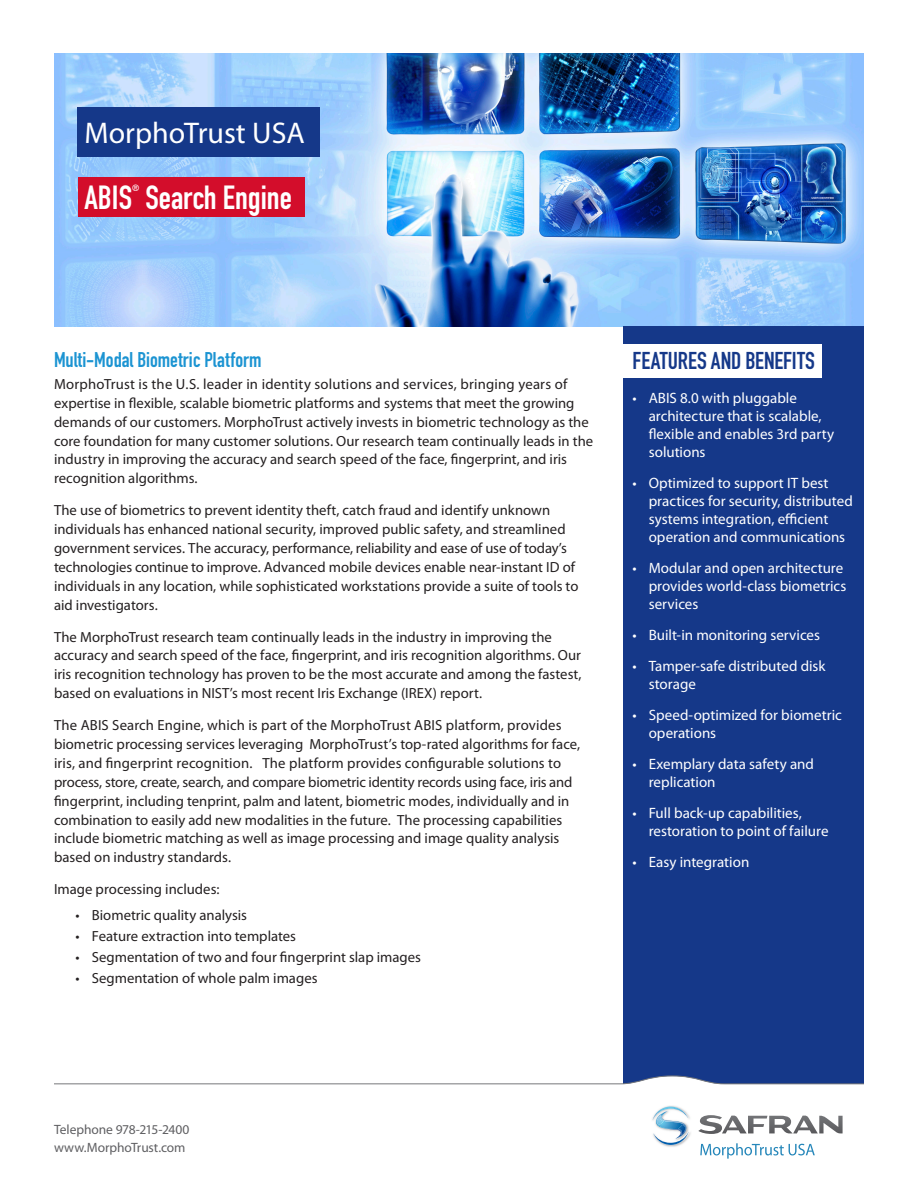
<style>
.page{position:relative;width:918px;height:1188px;background:#fff}
.page>*{position:absolute;margin:0;border:0;box-sizing:border-box;transform-origin:0 0}
.t1{font:33px "DIN Engschrift Std";color:#fff}
.t2{font:30px "Myriad Pro";color:#fff}
.Sidebar_Text__Regula{font:24px "DIN Engschrift Std";color:#153889}
.heading2{font:21px "DIN Engschrift Std";color:#1c94d2}
.sidebar_bullet{font:15px/18px "Myriad Pro";color:#fff}
.text_bullet{font:14.7px/18.9px "Myriad Pro";color:#231f20}
.Table_Head__Bold_8_1{font:13.5px/18px "Myriad Pro";letter-spacing:-.005em;color:#5f5f62}
.t3{font:9px "DIN Engschrift Std";color:#fff}
</style>
<div class="page">
<img style="left:54px;top:53px;width:810px;height:273px">
<div style="left:623px;top:326px;width:240px;height:780px;background:#153889"></div>
<div style="left:78px;top:107px;width:242px;height:50px;background:#153889"></div>
<div style="left:78px;top:177px;width:227px;height:40px;background:#d30d2b"></div>
<svg style="left:54px;top:1084px;width:810px;height:22px"></svg>
<svg style="left:54px;top:1076px;width:810px;height:8px"></svg>
<svg style="left:700px;top:1143px;width:115px;height:16px"></svg>
<svg style="left:698px;top:1115px;width:145px;height:19px"></svg>
<img style="left:651px;top:1105px;width:41px;height:42px">
<svg style="left:653px;top:1107px;width:36px;height:25px"></svg>
<img style="left:653px;top:1107px;width:35px;height:13px">
<img style="left:653px;top:1132px;width:36px;height:13px">
<div style="left:619px;top:345px;width:203px;height:33px;background:#fff"></div>
<p class="t2" style="left:85px;top:115px;width:222px">MorphoTrust USA</p>
<p class="t1" style="left:85px;top:178px;width:209px">ABIS Search Engine</p>
<p class="t3" style="left:132px;top:183px;width:9px">®</p>
<p class="heading2" style="left:54px;top:347px;width:209px">Multi-Modal Biometric Platform</p>
<p class="text_bullet" style="left:54px;top:374px;width:541px">MorphoTrust is the U.S. leader in identity solutions and services, bringing years of expertise in flexible, scalable biometric platforms and systems that meet the growing demands of our customers. MorphoTrust actively invests in biometric technology as the core foundation for many customer solutions. Our research team continually leads in the industry in improving the accuracy and search speed of the face, fingerprint, and iris recognition algorithms.</p>
<p class="text_bullet" style="left:54px;top:501px;width:526px">The use of biometrics to prevent identity theft, catch fraud and identify unknown individuals has enhanced national security, improved public safety, and streamlined government services. The accuracy, performance, reliability and ease of use of today’s technologies continue to improve. Advanced mobile devices enable near-instant ID of individuals in any location, while sophisticated workstations provide a suite of tools to aid investigators.</p>
<p class="text_bullet" style="left:54px;top:627px;width:529px">The MorphoTrust research team continually leads in the industry in improving the accuracy and search speed of the face, fingerprint, and iris recognition algorithms. Our iris recognition technology has proven to be the most accurate and among the fastest, based on evaluations in NIST’s most recent Iris Exchange (IREX) report.</p>
<p class="text_bullet" style="left:54px;top:715px;width:528px">The ABIS Search Engine, which is part of the MorphoTrust ABIS platform, provides biometric processing services leveraging MorphoTrust’s top-rated algorithms for face, iris, and fingerprint recognition. The platform provides configurable solutions to process, store, create, search, and compare biometric identity records using face, iris and fingerprint, including tenprint, palm and latent, biometric modes, individually and in combination to easily add new modalities in the future. The processing capabilities include biometric matching as well as image processing and image quality analysis based on industry standards.</p>
<p class="text_bullet" style="left:54px;top:880px;width:167px">Image processing includes:</p>
<p class="text_bullet" style="left:76px;top:905px;width:173px">• Biometric quality analysis</p>
<p class="text_bullet" style="left:76px;top:926px;width:222px">• Feature extraction into templates</p>
<p class="text_bullet" style="left:76px;top:947px;width:347px">• Segmentation of two and four fingerprint slap images</p>
<p class="text_bullet" style="left:76px;top:968px;width:243px">• Segmentation of whole palm images</p>
<p class="Sidebar_Text__Regula" style="left:633px;top:346px;width:184px">FEATURES AND BENEFITS</p>
<p class="sidebar_bullet" style="left:649px;top:389px;width:187px;text-indent:-16px">• ABIS 8.0 with pluggable architecture that is scalable, flexible and enables 3rd party solutions</p>
<p class="sidebar_bullet" style="left:649px;top:474px;width:206px;text-indent:-16px">• Optimized to support IT best practices for security, distributed systems integration, efficient operation and communications</p>
<p class="sidebar_bullet" style="left:649px;top:559px;width:199px;text-indent:-16px">• Modular and open architecture provides world-class biometrics services</p>
<p class="sidebar_bullet" style="left:633px;top:626px;width:189px">• Built-in monitoring services</p>
<p class="sidebar_bullet" style="left:649px;top:657px;width:178px;text-indent:-16px">• Tamper-safe distributed disk storage</p>
<p class="sidebar_bullet" style="left:649px;top:706px;width:195px;text-indent:-16px">• Speed-optimized for biometric operations</p>
<p class="sidebar_bullet" style="left:649px;top:755px;width:167px;text-indent:-16px">• Exemplary data safety and replication</p>
<p class="sidebar_bullet" style="left:649px;top:803px;width:181px;text-indent:-16px">• Full back-up capabilities, restoration to point of failure</p>
<p class="sidebar_bullet" style="left:633px;top:852px;width:118px">• Easy integration</p>
<p class="Table_Head__Bold_8_1" style="left:54px;top:1120px;width:137px">Telephone 978-215-2400 www.MorphoTrust.com</p>
</div>
